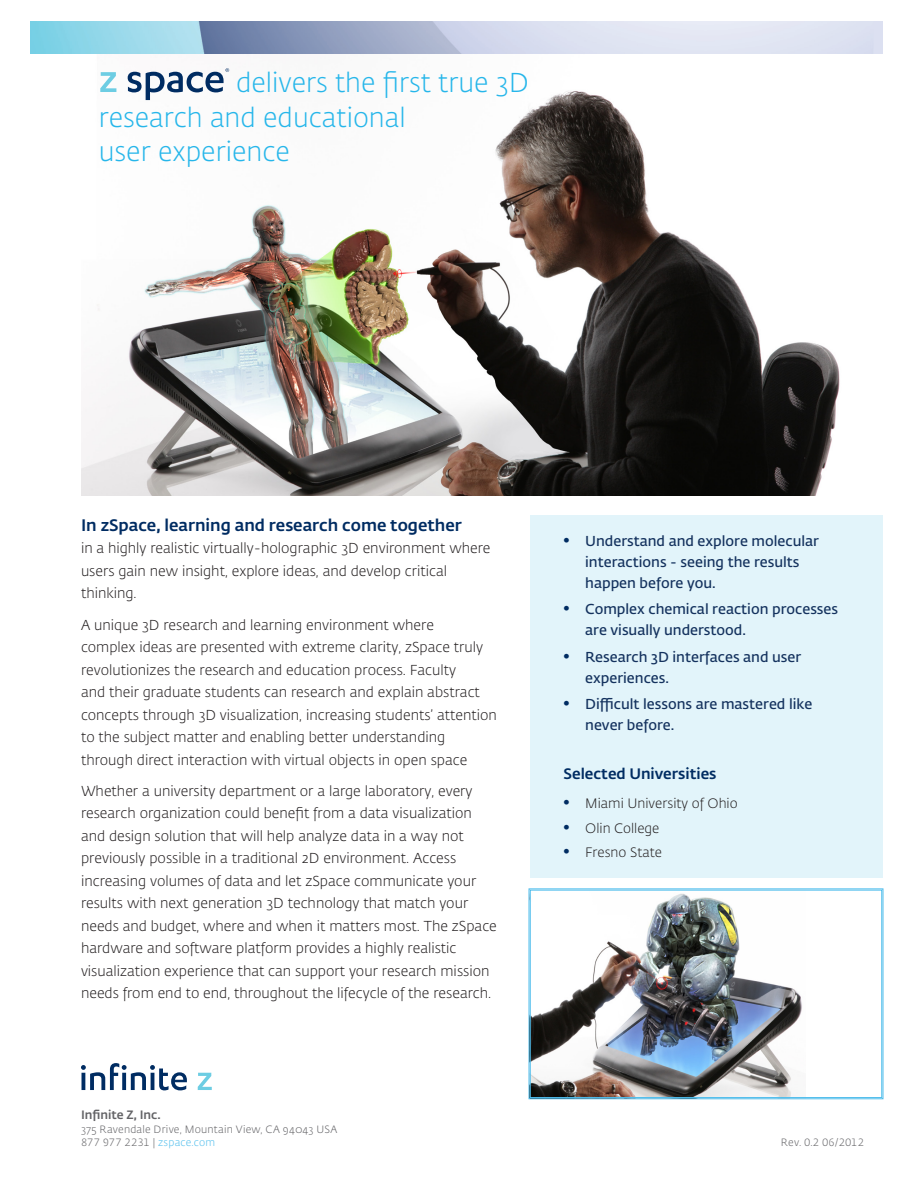
<style>
.page{position:relative;width:918px;height:1188px;background:#fff}
.page>*{position:absolute;margin:0;border:0;box-sizing:border-box;transform-origin:0 0}
.headline{font:300 27px/34.5px "Fedra Sans Std";color:#26b6ea}
.body{font:500 16.5px "Fedra Sans Std";color:#002c62}
.section_header{font:500 15px "Fedra Sans Std";color:#002c62}
.body-2{font:300 14.25px/22.5px "Fedra Sans Std";color:#231f20}
.t1{font:600 14.25px/21px "Fedra Sans Std";color:#14325e}
.t2{font:300 13.5px "Fedra Sans Std";color:#231f20}
.Address_Title{font:500 12px "Fedra Sans Std";color:#636366}
.Address_Title-2{font:300 10.5px "Fedra Sans Std";letter-spacing:.02em;color:#636366}
.Address{font:300 10.5px "Fedra Sans Std";letter-spacing:.015em;color:#636366}
.s1{font-weight:500;font-size:16.5px;color:#002c62}
.s2{color:#4fbdec}
</style>
<div class="page">
<img style="left:81px;top:69px;width:759px;height:427px">
<img style="left:30px;top:22px;width:852px;height:32px">
<div style="left:530px;top:515px;width:352px;height:363px;background:#e2f4fa"></div>
<svg style="left:81px;top:1063px;width:106px;height:27px"></svg>
<svg style="left:198px;top:1073px;width:14px;height:17px"></svg>
<svg style="left:128px;top:68px;width:101px;height:32px"></svg>
<svg style="left:100px;top:72px;width:16px;height:20px"></svg>
<img style="left:529px;top:889px;width:354px;height:210px">
<div style="left:530px;top:890px;width:352px;height:208px;border:1px solid #4fbdec"></div>
<p class="headline" style="left:99px;top:66px;width:432px;text-indent:137px">delivers the first true 3D research and educational</p>
<p class="headline" style="left:99px;top:135px;width:193px">user experience</p>
<p class="body" style="left:81px;top:515px;width:382px">In zSpace, learning and research come together</p>
<p class="body-2" style="left:81px;top:537px;width:411px">in a highly realistic virtually-holographic 3D environment where users gain new insight, explore ideas, and develop critical thinking.</p>
<p class="body-2" style="left:81px;top:614px;width:417px">A unique 3D research and learning environment where<br>complex ideas are presented with extreme clarity, zSpace truly revolutionizes the research and education process. Faculty<br>and their graduate students can research and explain abstract concepts through 3D visualization, increasing students’ attention to the subject matter and enabling better understanding through direct interaction with virtual objects in open space</p>
<p class="body-2" style="left:81px;top:780px;width:417px">Whether a university department or a large laboratory, every research organization could benefit from a data visualization and design solution that will help analyze data in a way not previously possible in a traditional 2D environment. Access increasing volumes of data and let zSpace communicate your results with next generation 3D technology that match your needs and budget, where and when it matters most. The zSpace hardware and software platform provides a highly realistic visualization experience that can support your research mission needs from end to end, throughout the lifecycle of the research.</p>
<p class="t1" style="left:585px;top:530px;width:235px;text-indent:-22px"><span class="s1">•</span> Understand and explore molecular interactions - seeing the results happen before you.</p>
<p class="t1" style="left:585px;top:599px;width:254px;text-indent:-22px"><span class="s1">•</span> Complex chemical reaction processes are visually understood.</p>
<p class="t1" style="left:585px;top:646px;width:218px;text-indent:-22px"><span class="s1">•</span> Research 3D interfaces and user experiences.</p>
<p class="t1" style="left:585px;top:694px;width:229px;text-indent:-22px"><span class="s1">•</span> Difficult lessons are mastered like never before.</p>
<p class="section_header" style="left:564px;top:764px;width:154px">Selected Universities</p>
<p class="t2" style="left:564px;top:796px;width:176px"><span class="s1">•</span> Miami University of Ohio</p>
<p class="t2" style="left:564px;top:820px;width:97px"><span class="s1">•</span> Olin College</p>
<p class="t2" style="left:564px;top:844px;width:100px"><span class="s1">•</span> Fresno State</p>
<p class="Address_Title" style="left:81px;top:1107px;width:81px">Infinite Z, Inc.</p>
<p class="Address_Title-2" style="left:81px;top:1123px;width:258px">375 Ravendale Drive, Mountain View, CA 94043 USA</p>
<p class="Address" style="left:81px;top:1136px;width:136px">877 977 2231 | <span class="s2">zspace.com</span></p>
<p class="Address" style="left:781px;top:1136px;width:85px">Rev. 0.2 06/2012</p>
</div>
